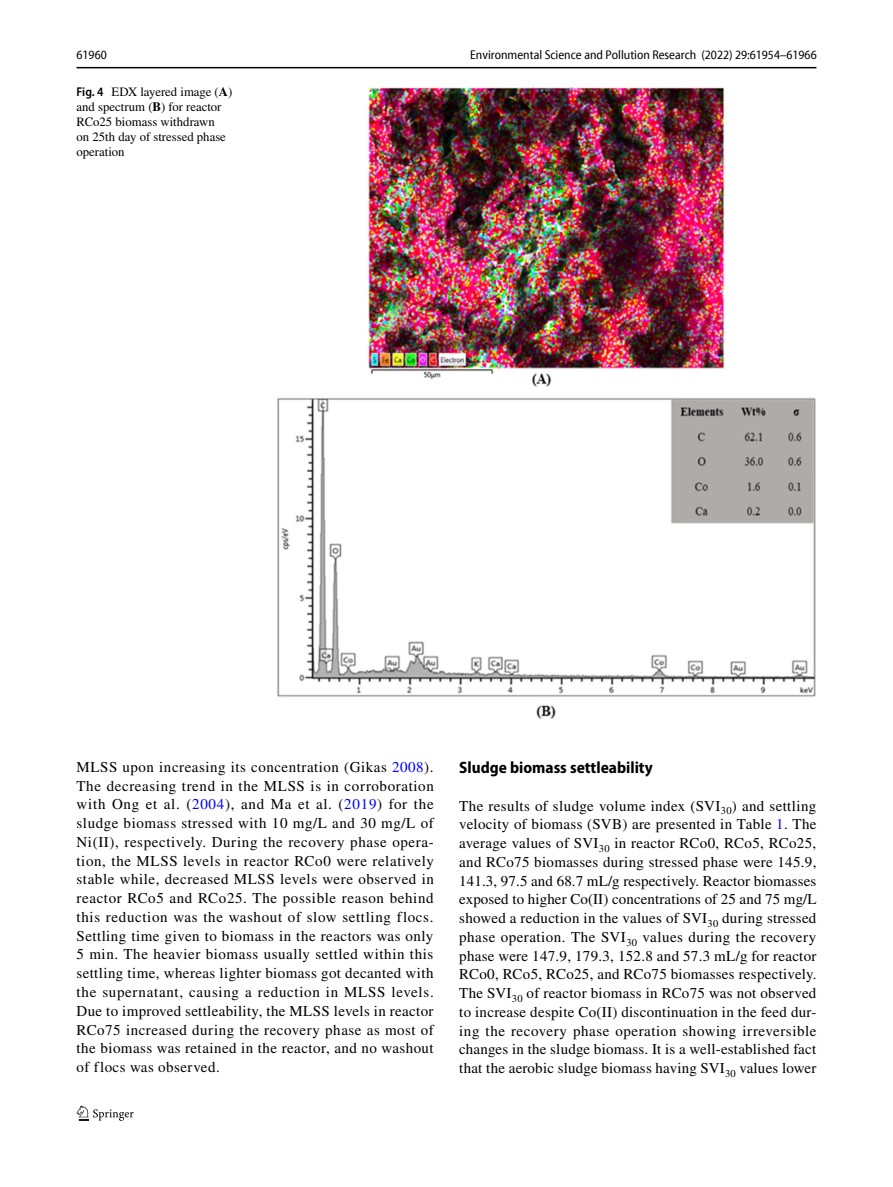
<style>
.page{position:relative;width:893px;height:1187px;background:#fff}
.page>*{position:absolute;margin:0;border:0;box-sizing:border-box;transform-origin:0 0}
.t1{font:700 semi-condensed 16.5px "Myriad Pro";color:#000}
.t2{font:15px/18.8px "STIX";letter-spacing:.015em;color:#000;text-align:justify}
.t3{font:12.75px/15px "STIX";color:#000}
.t4{font:semi-condensed 12.75px "Myriad Pro Unic";color:#000}
.s1{font-family:"Myriad Pro";font-weight:600;font-stretch:semi-condensed}
.s2{font-weight:700}
.s3{color:#00f}
</style>
<div class="page">
<hr style="left:77px;top:67px;width:739px;height:1px;background:#000">
<img style="left:277px;top:87px;width:539px;height:632px">
<svg style="left:77px;top:1105px;width:57px;height:15px"></svg>
<p class="t4" style="left:77px;top:50px;width:32px">61960</p>
<p class="t4" style="left:470px;top:50px;width:348px">Environmental Science and Pollution Research (2022) 29:61954–61966</p>
<p class="t3" style="left:77px;top:85px;width:157px"><span class="s1">Fig. 4</span> EDX layered image (<span class="s2">A</span>) and spectrum (<span class="s2">B</span>) for reactor<br>RCo25 biomass withdrawn<br>on 25th day of stressed phase operation</p>
<p class="t2" style="left:77px;top:758px;width:359px">MLSS upon increasing its concentration (Gikas <span class="s3">2008</span>).<br>The decreasing trend in the MLSS is in corroboration with Ong et al. (<span class="s3">2004</span>), and Ma et al. (<span class="s3">2019</span>) for the sludge biomass stressed with 10 mg/L and 30 mg/L of Ni(II), respectively. During the recovery phase opera&shy;tion, the MLSS levels in reactor RCo0 were relatively stable while, decreased MLSS levels were observed in reactor RCo5 and RCo25. The possible reason behind this reduction was the washout of slow settling flocs.<br>Settling time given to biomass in the reactors was only 5 min. The heavier biomass usually settled within this settling time, whereas lighter biomass got decanted with the supernatant, causing a reduction in MLSS levels.<br>Due to improved settleability, the MLSS levels in reactor RCo75 increased during the recovery phase as most of the biomass was retained in the reactor, and no washout of flocs was observed.</p>
<p class="t1" style="left:459px;top:758px;width:195px">Sludge biomass settleability</p>
<p class="t2" style="left:459px;top:797px;width:359px">The results of sludge volume index (SVI<sub>30</sub>) and settling velocity of biomass (SVB) are presented in Table <span class="s3">1</span>. The average values of SVI<sub>30</sub> in reactor RCo0, RCo5, RCo25, and RCo75 biomasses during stressed phase were 145.9, 141.3, 97.5 and 68.7 mL/g respectively. Reactor biomasses exposed to higher Co(II) concentrations of 25 and 75 mg/L showed a reduction in the values of SVI<sub>30</sub> during stressed phase operation. The SVI<sub>30</sub> values during the recovery phase were 147.9, 179.3, 152.8 and 57.3 mL/g for reactor RCo0, RCo5, RCo25, and RCo75 biomasses respectively.<br>The SVI<sub>30</sub> of reactor biomass in RCo75 was not observed to increase despite Co(II) discontinuation in the feed dur&shy;ing the recovery phase operation showing irreversible changes in the sludge biomass. It is a well-established fact that the aerobic sludge biomass having SVI<sub>30</sub> values lower</p>
</div>
